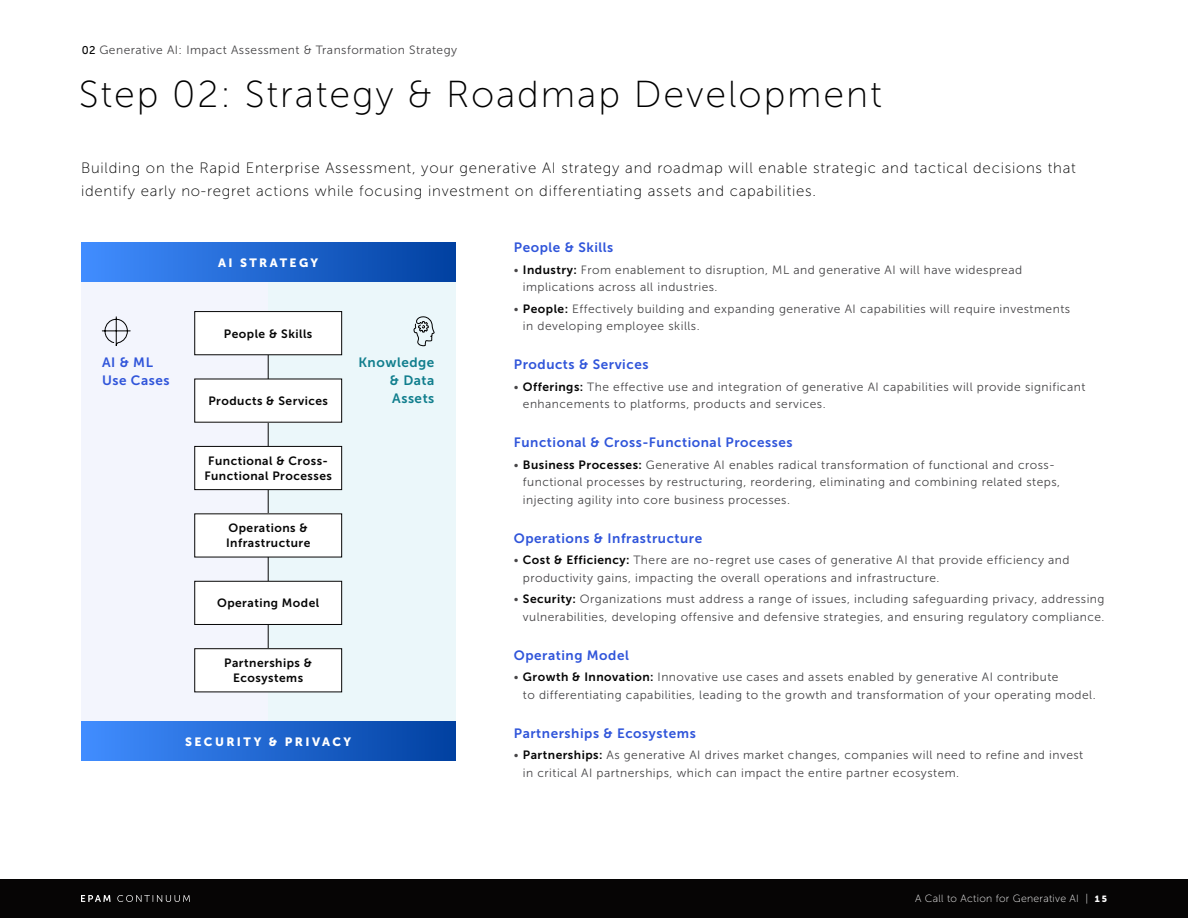
<style>
.page{position:relative;width:1188px;height:918px;background:#fff}
.page>*{position:absolute;margin:0;border:0;box-sizing:border-box;transform-origin:0 0}
.t1{font:37.5px "Museo Sans 100";letter-spacing:.05em;color:#000}
.t2{font:15px/22.5px "Museo Sans 100";letter-spacing:.05em;color:#000}
.t3{font:13.5px/18px "Museo Sans 700";letter-spacing:.04em;color:#3055da}
.t4{font:13.5px/18px "Museo Sans 700";letter-spacing:.04em;color:#107e8d;text-align:justify}
.t5{font:12px/17.2px "Museo Sans 300";letter-spacing:.04em;color:#464547}
.t6{font:12px/15px "Museo Sans 700";letter-spacing:.04em;color:#060606;text-align:center}
.t7{font:12px "Museo Sans 900";letter-spacing:.2em;color:#fff}
.t8{font:10.5px "Museo Sans 100";letter-spacing:.025em;color:#fff}
.s1{font-family:"Museo Sans 500";font-size:11.25px;color:#060606}
.s2{font-family:"Museo Sans 700";color:#060606}
.s3{font-family:"Museo Sans 900";font-size:9px}
</style>
<div class="page">
<div style="left:0;top:879px;width:1188px;height:39px;background:#060505"></div>
<svg style="left:117px;top:895px;width:73px;height:7px"></svg>
<svg style="left:81px;top:895px;width:30px;height:7px"></svg>
<div style="left:81px;top:243px;width:187px;height:518px;background:#f3f5fd"></div>
<div style="left:268px;top:243px;width:187px;height:518px;background:#ebf7fa"></div>
<div style="left:81px;top:243px;width:374px;height:39px;background:linear-gradient(to right,#418dff,#0141a1)"></div>
<div style="left:81px;top:722px;width:374px;height:39px;background:linear-gradient(to right,#418dff,#0141a1)"></div>
<hr style="left:268px;top:315px;width:1px;height:373px;background:#060606">
<svg style="left:413px;top:317px;width:21px;height:30px"></svg>
<svg style="left:102px;top:316px;width:29px;height:30px"></svg>
<div style="left:195px;top:379px;width:147px;height:43px;background:#fff"></div>
<div style="left:195px;top:581px;width:147px;height:43px;background:#fff"></div>
<div style="left:194px;top:581px;width:148px;height:44px;border:1px solid #060606"></div>
<div style="left:195px;top:446px;width:147px;height:44px;background:#fff"></div>
<div style="left:194px;top:446px;width:148px;height:44px;border:1px solid #060606"></div>
<div style="left:195px;top:649px;width:147px;height:43px;background:#fff"></div>
<div style="left:194px;top:648px;width:148px;height:44px;border:1px solid #060606"></div>
<div style="left:195px;top:312px;width:147px;height:43px;background:#fff"></div>
<div style="left:194px;top:311px;width:148px;height:44px;border:1px solid #060606"></div>
<div style="left:195px;top:514px;width:147px;height:43px;background:#fff"></div>
<p class="t5" style="left:82px;top:41px;width:377px"><span class="s1">02</span> Generative AI: Impact Assessment &amp; Transformation Strategy</p>
<h1 class="t1" style="left:79px;top:74px;width:804px">Step 02: Strategy &amp; Roadmap Development</h1>
<p class="t2" style="left:81px;top:157px;width:996px">Building on the Rapid Enterprise Assessment, your generative AI strategy and roadmap will enable strategic and tactical decisions that identify early no-regret actions while focusing investment on differentiating assets and capabilities.</p>
<p class="t7" style="left:218px;top:256px;width:102px">AI STRATEGY</p>
<p class="t3" style="left:102px;top:354px;width:69px">AI &amp; ML<br>Use Cases</p>
<p class="t6" style="left:224px;top:326px;width:90px">People &amp; Skills</p>
<p class="t6" style="left:208px;top:393px;width:121px">Products &amp; Services</p>
<p class="t6" style="left:204px;top:453px;width:129px">Functional &amp; Cross-<br>Functional Processes</p>
<p class="t6" style="left:226px;top:521px;width:86px;text-align:left">Operations &amp;<br>Infrastructure</p>
<p class="t6" style="left:217px;top:596px;width:104px">Operating Model</p>
<p class="t6" style="left:224px;top:656px;width:89px">Partnerships &amp;<br>Ecosystems</p>
<p class="t4" style="left:390px;top:354px;width:46px;text-indent:-31px">Knowledge &amp; Data Assets</p>
<p class="t7" style="left:185px;top:735px;width:168px">SECURITY &amp; PRIVACY</p>
<p class="t3" style="left:514px;top:239px;width:101px">People &amp; Skills</p>
<p class="t5" style="left:523px;top:261px;width:501px;text-indent:-9px">• <span class="s2">Industry:</span> From enablement to disruption, ML and generative AI will have widespread implications across all industries.</p>
<p class="t5" style="left:523px;top:300px;width:549px;text-indent:-9px">• <span class="s2">People:</span> Effectively building and expanding generative AI capabilities will require investments in developing employee skills.</p>
<p class="t3" style="left:514px;top:356px;width:136px">Products &amp; Services</p>
<p class="t5" style="left:523px;top:378px;width:564px;text-indent:-9px">• <span class="s2">Offerings:</span> The effective use and integration of generative AI capabilities will provide significant enhancements to platforms, products and services.</p>
<p class="t3" style="left:514px;top:434px;width:280px">Functional &amp; Cross-Functional Processes</p>
<p class="t5" style="left:523px;top:456px;width:539px;text-indent:-9px">• <span class="s2">Business Processes:</span> Generative AI enables radical transformation of functional and cross&shy;functional processes by restructuring, reordering, eliminating and combining related steps, injecting agility into core business processes.</p>
<p class="t3" style="left:514px;top:529px;width:190px">Operations &amp; Infrastructure</p>
<p class="t5" style="left:523px;top:552px;width:548px;text-indent:-9px">• <span class="s2">Cost &amp; Efficiency:</span> There are no-regret use cases of generative AI that provide efficiency and productivity gains, impacting the overall operations and infrastructure.</p>
<p class="t5" style="left:514px;top:591px;width:592px;text-align:right">• <span class="s2">Security:</span> Organizations must address a range of issues, including safeguarding privacy, addressing vulnerabilities, developing offensive and defensive strategies, and ensuring regulatory compliance.</p>
<p class="t3" style="left:514px;top:646px;width:117px">Operating Model</p>
<p class="t5" style="left:523px;top:669px;width:574px;text-indent:-9px">• <span class="s2">Growth &amp; Innovation:</span> Innovative use cases and assets enabled by generative AI contribute<br>to differentiating capabilities, leading to the growth and transformation of your operating model.</p>
<p class="t3" style="left:514px;top:724px;width:183px">Partnerships &amp; Ecosystems</p>
<p class="t5" style="left:523px;top:747px;width:562px;text-indent:-9px">• <span class="s2">Partnerships:</span> As generative AI drives market changes, companies will need to refine and invest in critical AI partnerships, which can impact the entire partner ecosystem.</p>
<p class="t8" style="left:915px;top:893px;width:193px">A Call to Action for Generative AI | <span class="s3">1 5</span></p>
</div>
